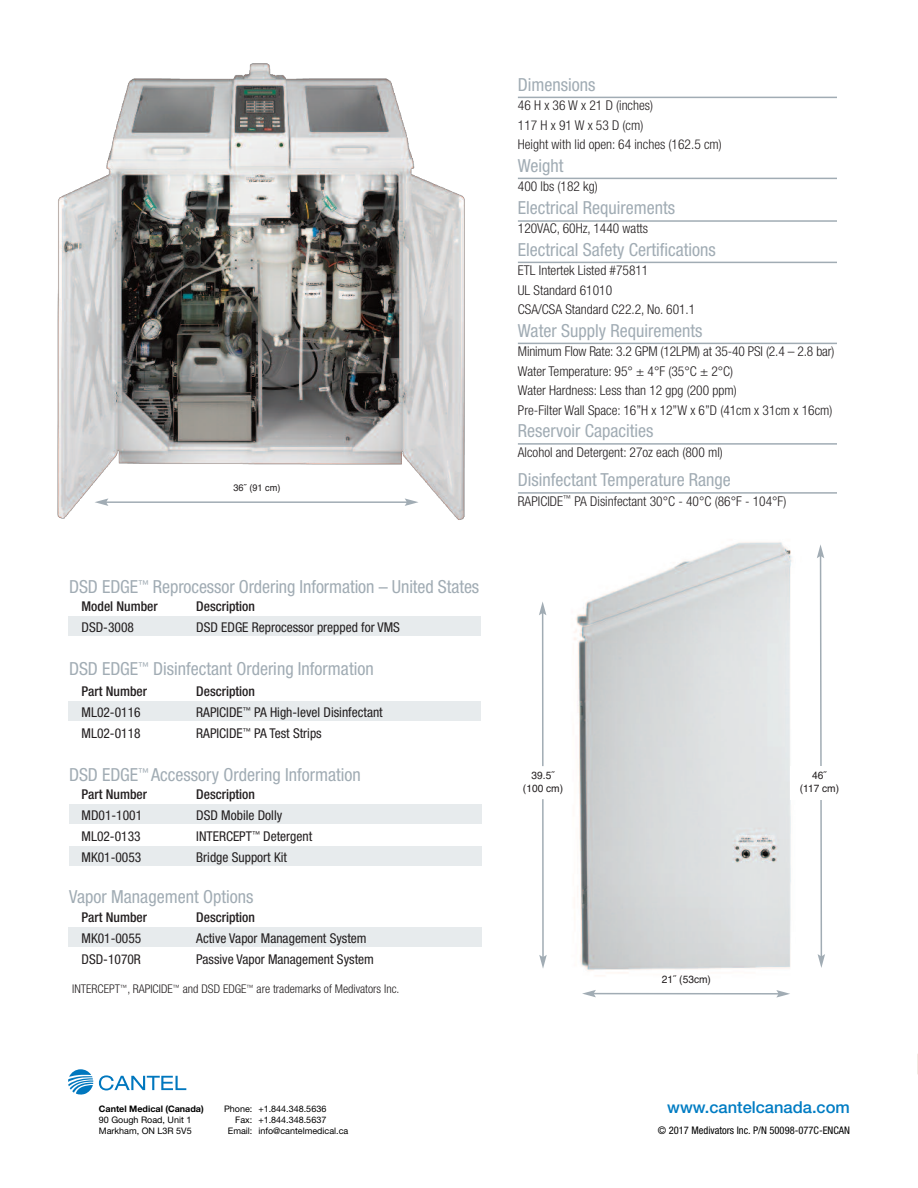
<style>
.page{position:relative;width:918px;height:1188px;background:#fff}
.page>*{position:absolute;margin:0;border:0;box-sizing:border-box;transform-origin:0 0}
.t1{font:condensed 18px "Helvetica Neue LT Std";color:#a1acb4}
.t2{font:500 16.5px "Helvetica Neue LT Std";color:#007cc3}
.t3{font:300 condensed 13.5px/19.5px "Helvetica Neue LT Std";color:#231f20}
.t4{font:condensed 13.5px "Helvetica Neue LT Std";color:#231f20}
.t5{font:500 condensed 13.5px "Helvetica Neue LT Std";color:#231f20}
.t6{font:300 condensed 12px "Helvetica Neue LT Std";color:#231f20}
.t7{font:condensed 10.5px "Helvetica Neue LT Std";color:#000}
.t8{font:10.5px/12.6px "Helvetica";color:#231f20;text-align:center}
.t9{font:9.45px "Helvetica";color:#231f20}
.t10{font:9px/10.8px "Helvetica Neue LT Std";color:#000}
.t11{font:700 9px "Helvetica Neue LT Std";color:#000}
</style>
<div class="page">
<svg style="left:917px;top:1054px;width:1px;height:21px"></svg>
<div style="left:69px;top:846px;width:413px;height:20px;background:#e7ebed"></div>
<img style="left:574px;top:542px;width:218px;height:431px">
<svg style="left:817px;top:544px;width:8px;height:424px"></svg>
<div style="left:790px;top:766px;width:59px;height:33px;background:#fff"></div>
<svg style="left:539px;top:602px;width:8px;height:366px"></svg>
<div style="left:518px;top:766px;width:51px;height:33px;background:#fff"></div>
<svg style="left:582px;top:990px;width:208px;height:8px"></svg>
<div style="left:69px;top:927px;width:413px;height:19px;background:#e7ebed"></div>
<div style="left:69px;top:804px;width:413px;height:20px;background:#e7ebed"></div>
<div style="left:68px;top:701px;width:413px;height:19px;background:#e7ebed"></div>
<div style="left:68px;top:617px;width:413px;height:19px;background:#e7ebed"></div>
<img style="left:57px;top:63px;width:408px;height:457px">
<hr style="left:106px;top:501px;width:301px;height:2px;background:#a1acb4">
<svg style="left:405px;top:498px;width:14px;height:8px"></svg>
<svg style="left:95px;top:498px;width:13px;height:8px"></svg>
<hr style="left:518px;top:97px;width:319px;height:1px;background:#a1acb4">
<hr style="left:518px;top:178px;width:319px;height:1px;background:#a1acb4">
<hr style="left:518px;top:220px;width:319px;height:2px;background:#a1acb4">
<hr style="left:518px;top:262px;width:319px;height:1px;background:#a1acb4">
<hr style="left:518px;top:343px;width:319px;height:1px;background:#a1acb4">
<hr style="left:518px;top:443px;width:319px;height:2px;background:#a1acb4">
<hr style="left:518px;top:492px;width:319px;height:2px;background:#a1acb4">
<svg style="left:68px;top:1069px;width:25px;height:26px"></svg>
<svg style="left:99px;top:1075px;width:87px;height:15px"></svg>
<p class="t9" style="left:234px;top:482px;width:49px">36˝ (91 cm)</p>
<h1 class="t1" style="left:69px;top:580px;width:412px">DSD EDGE<sup>™</sup> Reprocessor Ordering Information – United States</h1>
<p class="t5" style="left:82px;top:601px;width:78px">Model Number</p>
<p class="t5" style="left:196px;top:601px;width:60px">Description</p>
<p class="t4" style="left:82px;top:622px;width:54px">DSD-3008</p>
<p class="t4" style="left:196px;top:622px;width:205px">DSD EDGE Reprocessor prepped for VMS</p>
<h1 class="t1" style="left:69px;top:662px;width:306px">DSD EDGE<sup>™</sup> Disinfectant Ordering Information</h1>
<p class="t5" style="left:82px;top:687px;width:67px">Part Number</p>
<p class="t5" style="left:196px;top:687px;width:60px">Description</p>
<p class="t4" style="left:82px;top:708px;width:61px">ML02-0116</p>
<p class="t4" style="left:196px;top:708px;width:188px">RAPICIDE<sup>™</sup> PA High-level Disinfectant</p>
<p class="t4" style="left:82px;top:729px;width:61px">ML02-0118</p>
<p class="t4" style="left:196px;top:729px;width:127px">RAPICIDE<sup>™</sup> PA Test Strips</p>
<h1 class="t1" style="left:69px;top:768px;width:293px">DSD EDGE<sup>™</sup> Accessory Ordering Information</h1>
<p class="t5" style="left:82px;top:790px;width:67px">Part Number</p>
<p class="t5" style="left:196px;top:790px;width:60px">Description</p>
<p class="t4" style="left:82px;top:811px;width:62px">MD01-1001</p>
<p class="t4" style="left:196px;top:811px;width:87px">DSD Mobile Dolly</p>
<p class="t4" style="left:82px;top:832px;width:61px">ML02-0133</p>
<p class="t4" style="left:196px;top:832px;width:118px">INTERCEPT<sup>™</sup> Detergent</p>
<p class="t4" style="left:82px;top:853px;width:61px">MK01-0053</p>
<p class="t4" style="left:196px;top:853px;width:92px">Bridge Support Kit</p>
<h1 class="t1" style="left:69px;top:890px;width:186px">Vapor Management Options</h1>
<p class="t5" style="left:82px;top:912px;width:67px">Part Number</p>
<p class="t5" style="left:196px;top:912px;width:60px">Description</p>
<p class="t4" style="left:82px;top:933px;width:61px">MK01-0055</p>
<p class="t4" style="left:196px;top:933px;width:172px">Active Vapor Management System</p>
<p class="t4" style="left:82px;top:954px;width:61px">DSD-1070R</p>
<p class="t4" style="left:196px;top:954px;width:179px">Passive Vapor Management System</p>
<p class="t6" style="left:72px;top:985px;width:329px">INTERCEPT<sup>™</sup>, RAPICIDE<sup>™</sup> and DSD EDGE<sup>™</sup> are trademarks of Medivators Inc.</p>
<h1 class="t1" style="left:518px;top:78px;width:79px">Dimensions</h1>
<p class="t3" style="left:518px;top:97px;width:205px">46 H x 36 W x 21 D (inches)<br>117 H x 91 W x 53 D (cm)<br>Height with lid open: 64 inches (162.5 cm)</p>
<h1 class="t1" style="left:518px;top:159px;width:47px">Weight</h1>
<p class="t3" style="left:518px;top:178px;width:81px">400 lbs (182 kg)</p>
<h1 class="t1" style="left:518px;top:201px;width:159px">Electrical Requirements</h1>
<p class="t3" style="left:518px;top:220px;width:132px">120VAC, 60Hz, 1440 watts</p>
<h1 class="t1" style="left:518px;top:243px;width:200px">Electrical Safety Certifications</h1>
<p class="t3" style="left:518px;top:262px;width:179px">ETL Intertek Listed #75811<br>UL Standard 61010<br>CSA/CSA Standard C22.2, No. 601.1</p>
<h1 class="t1" style="left:518px;top:324px;width:186px">Water Supply Requirements</h1>
<p class="t3" style="left:518px;top:343px;width:318px">Minimum Flow Rate: 3.2 GPM (12LPM) at 35-40 PSI (2.4 – 2.8 bar)<br>Water Temperature: 95° ± 4°F (35°C ± 2°C)<br>Water Hardness: Less than 12 gpg (200 ppm)<br>Pre-Filter Wall Space: 16”H x 12”W x 6”D (41cm x 31cm x 16cm)</p>
<h1 class="t1" style="left:518px;top:424px;width:137px">Reservoir Capacities</h1>
<p class="t3" style="left:518px;top:443px;width:207px">Alcohol and Detergent: 27oz each (800 ml)</p>
<h1 class="t1" style="left:518px;top:473px;width:215px">Disinfectant Temperature Range</h1>
<p class="t3" style="left:518px;top:492px;width:270px">RAPICIDE<sup>™</sup> PA Disinfectant 30°C - 40°C (86°F - 104°F)</p>
<p class="t8" style="left:523px;top:769px;width:42px">39.5˝ (100 cm)</p>
<p class="t8" style="left:662px;top:973px;width:51px">21˝ (53cm)</p>
<p class="t8" style="left:800px;top:769px;width:41px">46˝<br>(117 cm)</p>
<p class="t11" style="left:99px;top:1103px;width:106px">Cantel Medical (Canada)</p>
<p class="t10" style="left:99px;top:1114px;width:94px">90 Gough Road, Unit 1<br>Markham, ON L3R 5V5</p>
<p class="t10" style="left:224px;top:1103px;width:30px;text-align:right">Phone:<br>Fax:<br>Email:</p>
<p class="t10" style="left:258px;top:1103px;width:92px">+1.844.348.5636 +1.844.348.5637 info@cantelmedical.ca</p>
<p class="t2" style="left:667px;top:1098px;width:184px">www.cantelcanada.com</p>
<p class="t7" style="left:658px;top:1124px;width:194px">© 2017 Medivators Inc. P/N 50098-077C-ENCAN</p>
</div>
